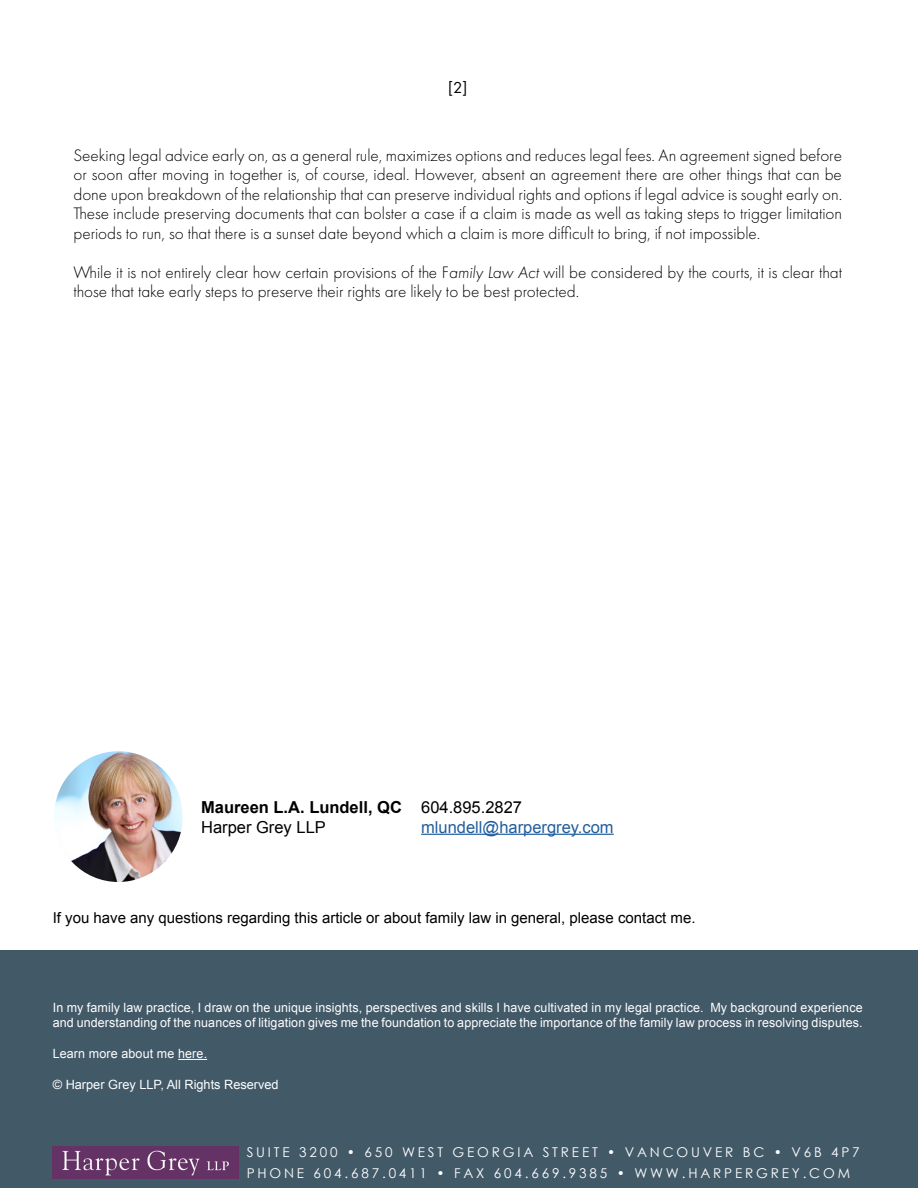
<style>
.page{position:relative;width:918px;height:1188px;background:#fff}
.page>*{position:absolute;margin:0;border:0;box-sizing:border-box;transform-origin:0 0}
.t1{font:300 17.25px/19.5px "Futura PT";color:#000;text-align:justify}
.t2{font:16.5px "Arial";color:#000}
.t3{font:16.5px "Arial";color:#215e9e}
.t4{font:700 16.5px "Arial";color:#000}
.t5{font:16.5px "Futura PT";color:#000}
.t6{font:15px "Arial";color:#000}
.t7{font:13.5px/21px "Century Gothic";letter-spacing:.21em;color:#fff}
.t8{font:12.75px/15.3px "Arial";letter-spacing:.01em;color:#fff}
.s1{font-style:italic}
</style>
<div class="page">
<img style="left:54px;top:751px;width:129px;height:131px">
<hr style="left:421px;top:834px;width:193px;height:1px;background:#215e9e">
<div style="left:0;top:950px;width:918px;height:238px;background:#425968"></div>
<svg style="left:178px;top:1059px;width:29px;height:1px"></svg>
<img style="left:53px;top:1146px;width:186px;height:33px">
<p class="t5" style="left:448px;top:78px;width:20px">[2]</p>
<p class="t1" style="left:73px;top:145px;width:770px">Seeking legal advice early on, as a general rule, maximizes options and reduces legal fees. An agreement signed before or soon after moving in together is, of course, ideal. However, absent an agreement there are other things that can be done upon breakdown of the relationship that can preserve individual rights and options if legal advice is sought early on.<br>These include preserving documents that can bolster a case if a claim is made as well as taking steps to trigger limitation periods to run, so that there is a sunset date beyond which a claim is more difficult to bring, if not impossible.</p>
<p class="t1" style="left:73px;top:262px;width:770px">While it is not entirely clear how certain provisions of the F<span class="s1">amily Law Act</span> will be considered by the courts, it is clear that those that take early steps to preserve their rights are likely to be best protected.</p>
<p class="t4" style="left:201px;top:796px;width:202px">Maureen L.A. Lundell, QC</p>
<p class="t2" style="left:201px;top:816px;width:126px">Harper Grey LLP</p>
<p class="t2" style="left:421px;top:796px;width:102px">604.895.2827</p>
<p class="t3" style="left:421px;top:816px;width:194px">mlundell@harpergrey.com</p>
<p class="t6" style="left:53px;top:908px;width:644px">If you have any questions regarding this article or about family law in general, please contact me.</p>
<p class="t8" style="left:53px;top:1000px;width:811px">In my family law practice, I draw on the unique insights, perspectives and skills I have cultivated in my legal practice. My background experience and understanding of the nuances of litigation gives me the foundation to appreciate the importance of the family law process in resolving disputes.</p>
<p class="t8" style="left:53px;top:1046px;width:156px">Learn more about me here.</p>
<p class="t8" style="left:53px;top:1077px;width:227px">© Harper Grey LLP, All Rights Reserved</p>
<p class="t7" style="left:247px;top:1142px;width:615px">SUITE 3200 • 650 WEST GEORGIA STREET • VANCOUVER BC • V6B 4P7<br>PHONE 604.687.0411 • FAX 604.669.9385 • WWW.HARPERGREY.COM</p>
</div>
